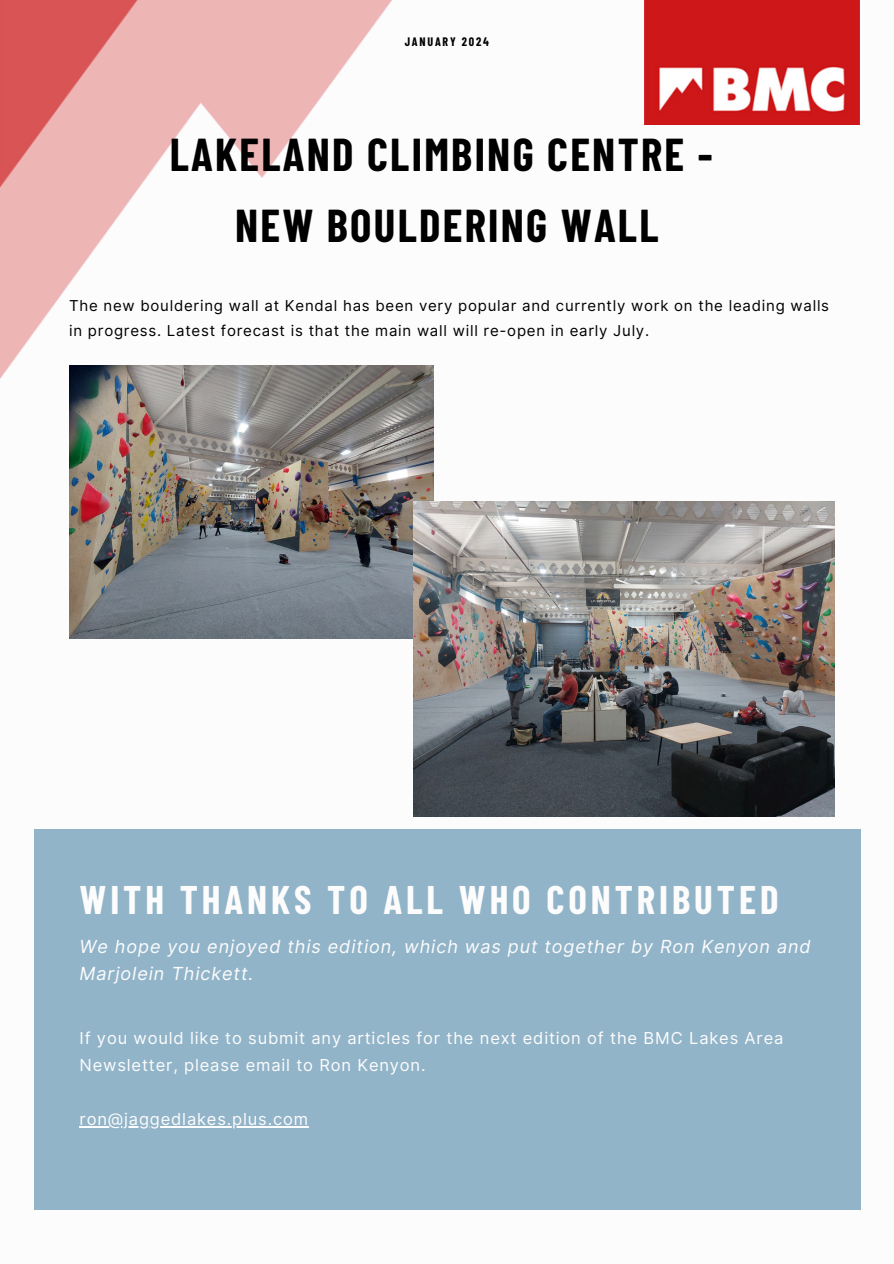
<style>
.page{position:relative;width:894px;height:1264px;background:#fff}
.page>*{position:absolute;margin:0;border:0;box-sizing:border-box;transform-origin:0 0}
.t1{font:700 45px/70.8px "Barlow Condensed";letter-spacing:.05em;color:#000;text-align:center}
.t2{font:700 39px "Barlow Condensed";letter-spacing:.1em;color:#fcfcfc}
.t3{font:italic 18px/27px "Inter";letter-spacing:.05em;color:#fcfcfc}
.t4{font:16.5px/27px "Inter";letter-spacing:.05em;color:#fcfcfc}
.t5{font:15px/24.8px "Inter";letter-spacing:.05em;color:#000}
.t6{font:700 12px "Barlow Condensed";letter-spacing:.15em;color:#000}
</style>
<div class="page">
<img style="left:644px;top:0;width:215px;height:125px">
<img style="left:0;top:0;width:392px;height:379px">
<img style="left:69px;top:365px;width:365px;height:273px">
<img style="left:413px;top:501px;width:421px;height:315px">
<div style="left:34px;top:829px;width:826px;height:381px;background:#92b4c9"></div>
<hr style="left:79px;top:1126px;width:230px;height:1px;background:#fcfcfc">
<h4 class="t6" style="left:404px;top:34px;width:86px">JANUARY 2024</h4>
<p class="t1" style="left:170px;top:118px;width:544px">LAKELAND CLIMBING CENTRE -<br>NEW BOULDERING WALL</p>
<p class="t5" style="left:69px;top:293px;width:761px">The new bouldering wall at Kendal has been very popular and currently work on the leading walls in progress. Latest forecast is that the main wall will re-open in early July.</p>
<h2 class="t2" style="left:79px;top:875px;width:700px">WITH THANKS TO ALL WHO CONTRIBUTED</h2>
<h3 class="t3" style="left:79px;top:933px;width:732px">We hope you enjoyed this edition, which was put together by Ron Kenyon and<br>Marjolein Thickett.</h3>
<h3 class="t4" style="left:79px;top:1024px;width:705px">If you would like to submit any articles for the next edition of the BMC Lakes Area<br>Newsletter, please email to Ron Kenyon.</h3>
<h3 class="t4" style="left:79px;top:1105px;width:230px">ron@jaggedlakes.plus.com</h3>
</div>
